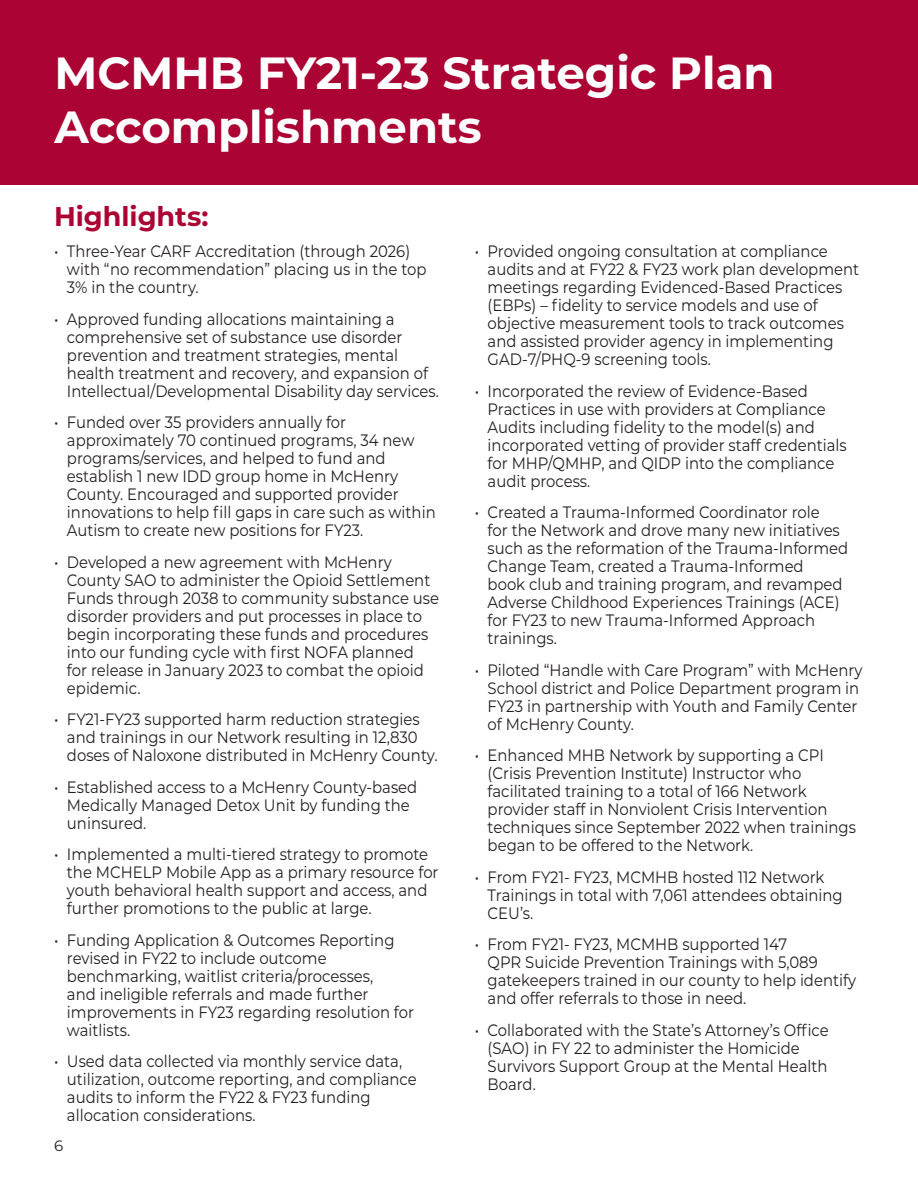
<style>
.page{position:relative;width:918px;height:1188px;background:#fff}
.page>*{position:absolute;margin:0;border:0;box-sizing:border-box;transform-origin:0 0}
.t1{font:700 45px/54px "Montserrat";color:#fff}
.t2{font:700 27px "Montserrat";color:#ab0333}
.t3{font:16.5px/18px "Montserrat";color:#231f20;scale:.9 1}
.t4{font:15px "Montserrat";color:#231f20}
</style>
<div class="page">
<div style="left:0;top:0;width:918px;height:185px;background:#ab0333"></div>
<h1 class="t1" style="left:55px;top:44px;width:721px">MCMHB FY21-23 Strategic Plan<br>Accomplishments</h1>
<h2 class="t2" style="left:54px;top:197px;width:156px">Highlights:</h2>
<p class="t3" style="left:67px;top:242px;width:401px;text-indent:-13px">• Three-Year CARF Accreditation (through 2026) with “no recommendation” placing us in the top<br>3% in the country.</p>
<p class="t3" style="left:67px;top:309px;width:415px;text-indent:-13px">• Approved funding allocations maintaining a comprehensive set of substance use disorder prevention and treatment strategies, mental health treatment and recovery, and expansion of Intellectual/Developmental Disability day services.</p>
<p class="t3" style="left:67px;top:413px;width:411px;text-indent:-13px">• Funded over 35 providers annually for approximately 70 continued programs, 34 new programs/services, and helped to fund and establish 1 new IDD group home in McHenry County. Encouraged and supported provider innovations to help fill gaps in care such as within Autism to create new positions for FY23.</p>
<p class="t3" style="left:67px;top:552px;width:415px;text-indent:-13px">• Developed a new agreement with McHenry County SAO to administer the Opioid Settlement Funds through 2038 to community substance use disorder providers and put processes in place to begin incorporating these funds and procedures into our funding cycle with first NOFA planned<br>for release in January 2023 to combat the opioid epidemic.</p>
<p class="t3" style="left:67px;top:710px;width:413px;text-indent:-13px">• FY21-FY23 supported harm reduction strategies and trainings in our Network resulting in 12,830 doses of Naloxone distributed in McHenry County.</p>
<p class="t3" style="left:67px;top:777px;width:391px;text-indent:-13px">• Established access to a McHenry County-based<br>Medically Managed Detox Unit by funding the uninsured.</p>
<p class="t3" style="left:67px;top:845px;width:414px;text-indent:-13px">• Implemented a multi-tiered strategy to promote the MCHELP Mobile App as a primary resource for youth behavioral health support and access, and further promotions to the public at large.</p>
<p class="t3" style="left:67px;top:930px;width:387px;text-indent:-13px">• Funding Application &amp; Outcomes Reporting revised in FY22 to include outcome benchmarking, waitlist criteria/processes,<br>and ineligible referrals and made further improvements in FY23 regarding resolution for waitlists.</p>
<p class="t3" style="left:67px;top:1052px;width:390px;text-indent:-13px">• Used data collected via monthly service data, utilization, outcome reporting, and compliance audits to inform the FY22 &amp; FY23 funding allocation considerations.</p>
<p class="t4" style="left:54px;top:1135px;width:11px">6</p>
<p class="t3" style="left:488px;top:242px;width:414px;text-indent:-13px">• Provided ongoing consultation at compliance audits and at FY22 &amp; FY23 work plan development meetings regarding Evidenced-Based Practices (EBPs) – fidelity to service models and use of objective measurement tools to track outcomes and assisted provider agency in implementing GAD-7/PHQ-9 screening tools.</p>
<p class="t3" style="left:488px;top:381px;width:401px;text-indent:-13px">• Incorporated the review of Evidence-Based Practices in use with providers at Compliance Audits including fidelity to the model(s) and incorporated vetting of provider staff credentials for MHP/QMHP, and QIDP into the compliance audit process.</p>
<p class="t3" style="left:488px;top:503px;width:402px;text-indent:-13px">• Created a Trauma-Informed Coordinator role<br>for the Network and drove many new initiatives such as the reformation of the Trauma-Informed Change Team, created a Trauma-Informed<br>book club and training program, and revamped Adverse Childhood Experiences Trainings (ACE) for FY23 to new Trauma-Informed Approach trainings.</p>
<p class="t3" style="left:488px;top:661px;width:418px;text-indent:-13px">• Piloted “Handle with Care Program” with McHenry School district and Police Department program in FY23 in partnership with Youth and Family Center of McHenry County.</p>
<p class="t3" style="left:488px;top:746px;width:411px;text-indent:-13px">• Enhanced MHB Network by supporting a CPI (Crisis Prevention Institute) Instructor who facilitated training to a total of 166 Network provider staff in Nonviolent Crisis Intervention techniques since September 2022 when trainings began to be offered to the Network.</p>
<p class="t3" style="left:488px;top:868px;width:396px;text-indent:-13px">• From FY21- FY23, MCMHB hosted 112 Network<br>Trainings in total with 7,061 attendees obtaining<br>CEU’s.</p>
<p class="t3" style="left:488px;top:935px;width:411px;text-indent:-13px">• From FY21- FY23, MCMHB supported 147<br>QPR Suicide Prevention Trainings with 5,089 gatekeepers trained in our county to help identify and offer referrals to those in need.</p>
<p class="t3" style="left:488px;top:1021px;width:381px;text-indent:-13px">• Collaborated with the State’s Attorney’s Office (SAO) in FY 22 to administer the Homicide Survivors Support Group at the Mental Health Board.</p>
</div>
